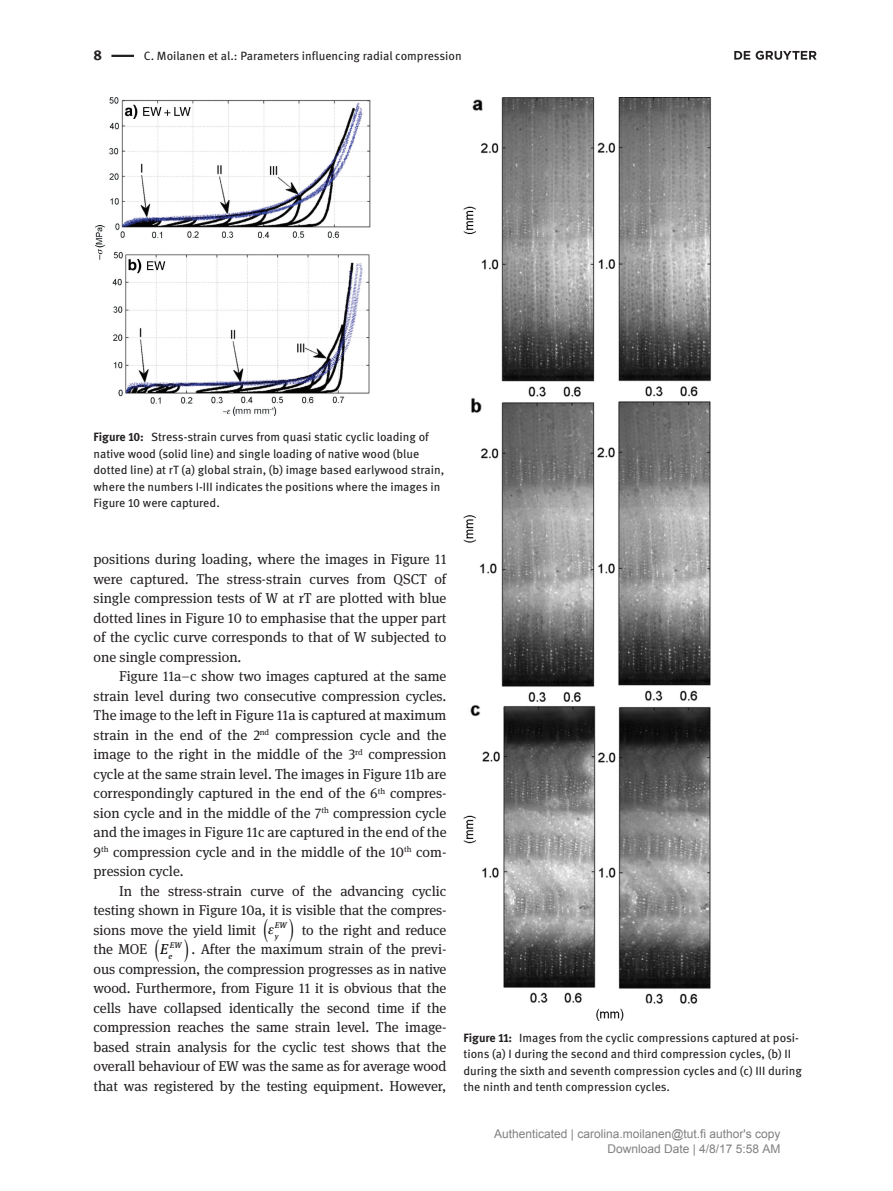
<style>
.page{position:relative;width:893px;height:1191px;background:#fff}
.page>*{position:absolute;margin:0;border:0;box-sizing:border-box;transform-origin:0 0}
.t1{font:14.25px/19.5px "DG Meta Serif Science";letter-spacing:-.005em;color:#231f20;text-align:justify}
.t2{font:700 14.25px "DG Meta Science";color:#231f20}
.t3{font:12px/16.5px "DG Meta Science";color:#231f20}
.t4{font:12px/15px "Arial";color:#808080;text-align:right}
.t5{font:italic 8.25px/11.2px "DG Meta Serif Science";color:#000}
.s1{font-weight:700}
</style>
<div class="page">
<hr style="left:111px;top:55px;width:23px;height:2px;background:#231f20">
<img style="left:95px;top:98px;width:275px;height:317px">
<img style="left:463px;top:97px;width:248px;height:923px">
<svg style="left:734px;top:51px;width:83px;height:9px"></svg>
<p class="t2" style="left:94px;top:44px;width:10px">8</p>
<p class="t3" style="left:144px;top:47px;width:319px">C. Moilanen et al.: Parameters influencing radial compression</p>
<p class="t3" style="left:94px;top:428px;width:352px"><span class="s1">Figure 10:</span> Stress-strain curves from quasi static cyclic loading of native wood (solid line) and single loading of native wood (blue dotted line) at rT (a) global strain, (b) image based earlywood strain, where the numbers I-III indicates the positions where the images in Figure 10 were captured.</p>
<p class="t1" style="left:94px;top:549px;width:354px">positions during loading, where the images in Figure 11 were captured. The stress-strain curves from QSCT of single compression tests of W at rT are plotted with blue dotted lines in Figure 10 to emphasise that the upper part of the cyclic curve corresponds to that of W subjected to one single compression.</p>
<p class="t1" style="left:94px;top:666px;width:354px;text-indent:26px">Figure 11a–c show two images captured at the same strain level during two consecutive compression cycles.<br>The image to the left in Figure 11a is captured at maximum strain in the end of the 2<sup>nd</sup> compression cycle and the image to the right in the middle of the 3<sup>rd</sup> compression cycle at the same strain level. The images in Figure 11b are correspondingly captured in the end of the 6<sup>th</sup> compres&shy;sion cycle and in the middle of the 7<sup>th</sup> compression cycle and the images in Figure 11c are captured in the end of the 9<sup>th</sup> compression cycle and in the middle of the 10<sup>th</sup> com&shy;pression cycle.</p>
<p class="t1" style="left:94px;top:881px;width:354px;text-indent:26px">In the stress-strain curve of the advancing cyclic testing shown in Figure 10a, it is visible that the compres&shy;sions move the yield limit</p>
<p class="t5" style="left:275px;top:919px;width:13px">EW y</p>
<p class="t1" style="left:302px;top:920px;width:146px">to the right and reduce</p>
<p class="t1" style="left:94px;top:939px;width:55px">the MOE</p>
<p class="t5" style="left:160px;top:939px;width:23px;text-indent:10px">EW e<sup>E</sup></p>
<p class="t1" style="left:94px;top:939px;width:354px;text-indent:98px">. After the maximum strain of the previ&shy;ous compression, the compression progresses as in native wood. Furthermore, from Figure 11 it is obvious that the cells have collapsed identically the second time if the compression reaches the same strain level. The image&shy;based strain analysis for the cyclic test shows that the overall behaviour of EW was the same as for average wood that was registered by the testing equipment. However,</p>
<p class="t3" style="left:463px;top:1028px;width:340px"><span class="s1">Figure 11:</span> Images from the cyclic compressions captured at posi&shy;tions (a) I during the second and third compression cycles, (b) II during the sixth and seventh compression cycles and (c) III during the ninth and tenth compression cycles.</p>
<p class="t4" style="left:494px;top:1127px;width:288px">Authenticated | carolina.moilanen@tut.fi author's copy<br>Download Date | 4/8/17 5:58 AM</p>
</div>
